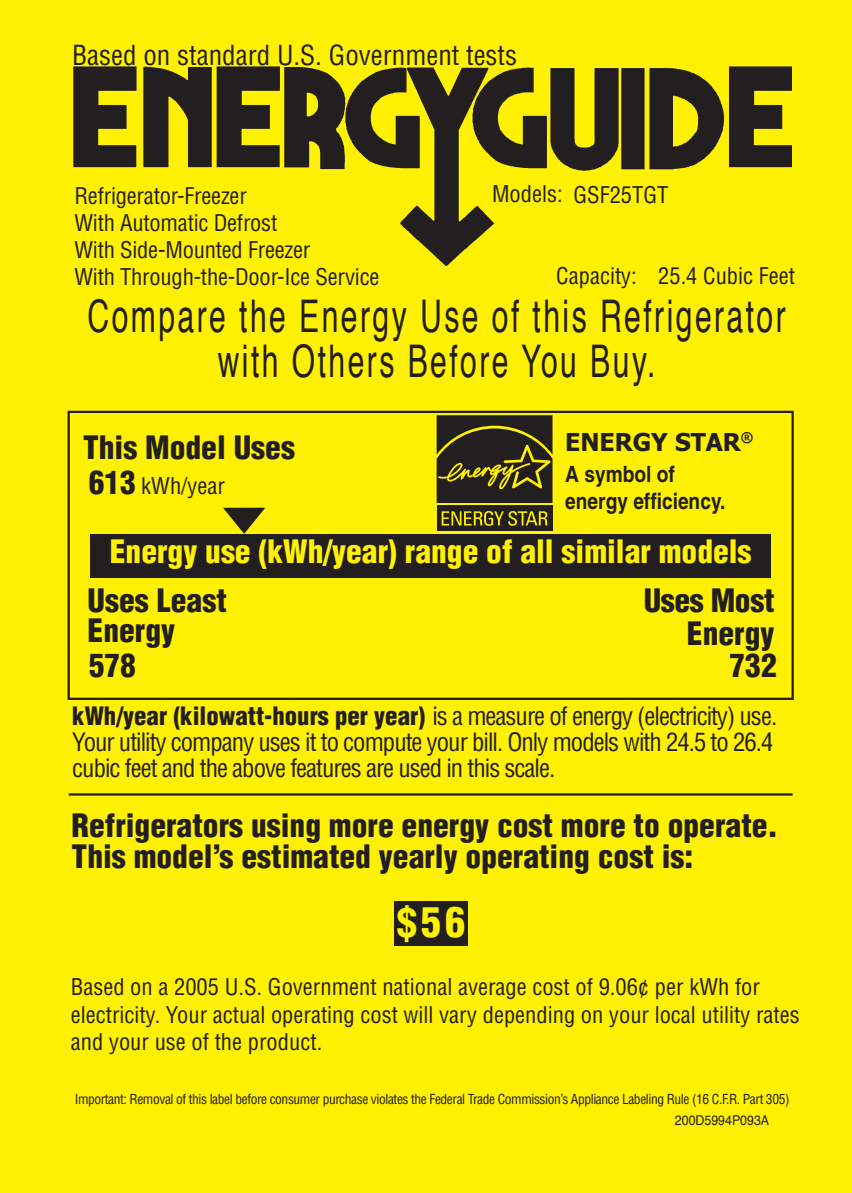
<style>
.page{position:relative;width:852px;height:1193px;background:#fff}
.page>*{position:absolute;margin:0;border:0;box-sizing:border-box;transform-origin:0 0}
.t1{font:45px/45px "Helvetica";letter-spacing:.08em;color:#231f20;text-align:center;scale:.67 1}
.t2{font:900 condensed 40.5px "Helvetica";color:#fff101}
.t3{font:900 condensed 31.5px/31.5px "Helvetica";color:#231f20}
.t4{font:900 condensed 31.5px "Helvetica";color:#fff101}
.t5{font:condensed 27px "Helvetica";color:#231f20}
.t6{font:condensed 24.75px/26.1px "Helvetica";letter-spacing:-.04em;color:#231f20}
.t7{font:700 24.75px "Tahoma";color:#231f20}
.t8{font:condensed 22.5px/27px "Helvetica";color:#231f20}
.t9{font:700 22.5px/26.8px "Helvetica";color:#231f20;scale:.85 1}
.t10{font:condensed 13.5px "Helvetica";letter-spacing:-.03em;color:#231f20}
.t11{font:13.5px "Helvetica";letter-spacing:-.005em;color:#231f20;scale:.92 1}
.s1{font-weight:900;font-size:31.5px}
.s2{font-weight:900}
</style>
<div class="page">
<div style="left:0;top:0;width:851px;height:1193px;background:#fff101"></div>
<div style="left:433px;top:412px;width:122px;height:122px;background:linear-gradient(to right,#fff101,#fff101)"></div>
<div style="left:436px;top:506px;width:116px;height:25px;background:#231f20"></div>
<svg style="left:436px;top:415px;width:116px;height:88px;background:#413c1b"></svg>
<svg style="left:441px;top:511px;width:106px;height:15px"></svg>
<div style="left:68px;top:411px;width:725px;height:289px;border:2px solid #231f20"></div>
<div style="left:90px;top:534px;width:681px;height:44px;background:#231f20"></div>
<img style="left:73px;top:58px;width:718px;height:207px">
<hr style="left:69px;top:793px;width:723px;height:2px;background:#231f20">
<div style="left:394px;top:901px;width:73px;height:45px;background:#231f20"></div>
<svg style="left:223px;top:508px;width:42px;height:26px"></svg>
<p class="t5" style="left:72px;top:44px;width:446px">Based on standard U.S. Government tests</p>
<p class="t8" style="left:74px;top:184px;width:306px">Refrigerator-Freezer<br>With Automatic Defrost<br>With Side-Mounted Freezer<br>With Through-the-Door-Ice Service</p>
<p class="t8" style="left:492px;top:183px;width:178px">Models: GSF25TGT</p>
<p class="t8" style="left:556px;top:264px;width:240px">Capacity: 25.4 Cubic Feet</p>
<h1 class="t1" style="left:87px;top:297px;width:1043px">Compare the Energy Use of this Refrigerator with Others Before You Buy.</h1>
<h3 class="t3" style="left:83px;top:434px;width:213px">This Model Uses</h3>
<p class="t8" style="left:89px;top:474px;width:138px"><span class="s1">613</span> kWh/year</p>
<p class="t7" style="left:565px;top:432px;width:190px">ENERGY STAR<sup>®</sup></p>
<p class="t9" style="left:565px;top:463px;width:190px">A symbol of energy efficiency.</p>
<h3 class="t4" style="left:110px;top:539px;width:643px">Energy use (kWh/year) range of all similar models</h3>
<h3 class="t3" style="left:88px;top:589px;width:141px;line-height:29.7px">Uses Least<br>Energy</h3>
<h3 class="t3" style="left:643px;top:587px;width:132px;line-height:32.9px;text-align:right">Uses Most<br>Energy</h3>
<h3 class="t3" style="left:89px;top:652px;width:49px">578</h3>
<h3 class="t3" style="left:729px;top:652px;width:49px">732</h3>
<p class="t6" style="left:72px;top:705px;width:706px"><span class="s2">kWh/year (kilowatt-hours per year)</span> is a measure of energy (electricity) use.<br>Your utility company uses it to compute your bill. Only models with 24.5 to 26.4 cubic feet and the above features are used in this scale.</p>
<h3 class="t3" style="left:72px;top:812px;width:707px">Refrigerators using more energy cost more to operate.<br>This model’s estimated yearly operating cost is:</h3>
<h2 class="t2" style="left:396px;top:906px;width:70px">$56</h2>
<p class="t8" style="left:71px;top:975px;width:730px">Based on a 2005 U.S. Government national average cost of 9.06¢ per kWh for electricity. Your actual operating cost will vary depending on your local utility rates and your use of the product.</p>
<p class="t10" style="left:75px;top:1093px;width:716px">Important: Removal of this label before consumer purchase violates the Federal Trade Commission’s Appliance Labeling Rule (16 C.F.R. Part 305)</p>
<p class="t11" style="left:674px;top:1114px;width:104px">200D5994P093A</p>
</div>
